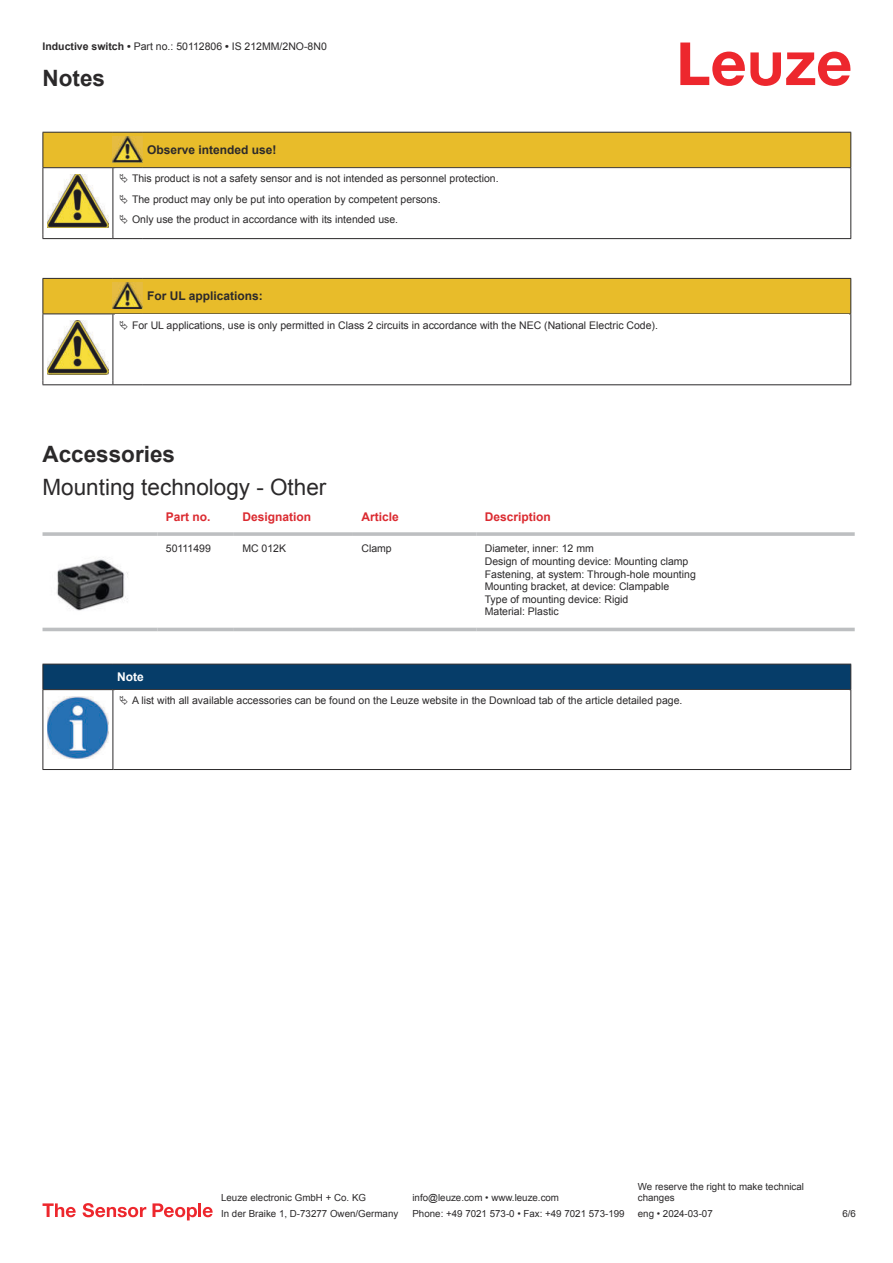
<style>
.page{position:relative;width:893px;height:1263px;background:#fff}
.page>*{position:absolute;margin:0;border:0;box-sizing:border-box;transform-origin:0 0}
.t1{font:22.5px "Arial";color:#2b292a}
.t2{font:700 22.5px "Arial";color:#2b292a}
.t3{font:700 12px "Arial";color:#2b292a}
.t4{font:700 12px "Arial";color:#db2a30}
.t5{font:700 12px "Arial";color:#fff}
.t6{font:10.5px/12.6px "Arial";color:#2b292a}
.t7{font:9.75px/11.7px "Arial";color:#2b292a}
.s1{font-weight:700}
</style>
<div class="page">
<svg style="left:680px;top:43px;width:170px;height:43px"></svg>
<div style="left:43px;top:627px;width:812px;height:5px;background:#eeefef"></div>
<svg style="left:43px;top:532px;width:114px;height:4px"></svg>
<hr style="left:157px;top:532px;width:77px;height:4px;background:#c6c7c9">
<svg style="left:234px;top:532px;width:119px;height:4px"></svg>
<svg style="left:353px;top:532px;width:123px;height:4px"></svg>
<hr style="left:476px;top:532px;width:379px;height:4px;background:#c6c7c9">
<hr style="left:43px;top:628px;width:114px;height:3px;background:#bdbfc1">
<hr style="left:157px;top:628px;width:77px;height:3px;background:#bdbfc1">
<hr style="left:234px;top:628px;width:119px;height:3px;background:#bdbfc1">
<hr style="left:353px;top:628px;width:123px;height:3px;background:#bdbfc1">
<hr style="left:476px;top:628px;width:379px;height:3px;background:#bdbfc1">
<img style="left:56px;top:557px;width:72px;height:54px">
<div style="left:43px;top:664px;width:808px;height:26px;background:#063d69"></div>
<hr style="left:113px;top:689px;width:738px;height:1px;background:#2b292a">
<hr style="left:43px;top:690px;width:1px;height:75px;background:#2b292a">
<hr style="left:113px;top:690px;width:1px;height:75px;background:#2b292a">
<hr style="left:850px;top:690px;width:1px;height:75px;background:#2b292a">
<hr style="left:43px;top:769px;width:70px;height:1px;background:#2b292a">
<hr style="left:113px;top:769px;width:738px;height:1px;background:#2b292a">
<img style="left:47px;top:696px;width:61px;height:63px">
<svg style="left:43px;top:1203px;width:33px;height:14px"></svg>
<svg style="left:83px;top:1203px;width:63px;height:14px"></svg>
<svg style="left:153px;top:1203px;width:44px;height:17px"></svg>
<hr style="left:198px;top:1203px;width:3px;height:14px;background:#ed272d">
<svg style="left:203px;top:1207px;width:10px;height:10px"></svg>
<hr style="left:43px;top:238px;width:70px;height:1px;background:#2b292a">
<hr style="left:113px;top:238px;width:30px;height:1px;background:#2b292a">
<hr style="left:143px;top:238px;width:708px;height:1px;background:#2b292a">
<div style="left:44px;top:279px;width:806px;height:34px;background:#e8bc2a"></div>
<hr style="left:43px;top:278px;width:70px;height:1px;background:#2b292a">
<hr style="left:43px;top:279px;width:1px;height:34px;background:#2b292a">
<hr style="left:43px;top:313px;width:70px;height:1px;background:#2b292a">
<hr style="left:113px;top:278px;width:30px;height:1px;background:#2b292a">
<hr style="left:113px;top:313px;width:30px;height:1px;background:#2b292a">
<hr style="left:143px;top:278px;width:708px;height:1px;background:#2b292a">
<hr style="left:850px;top:279px;width:1px;height:34px;background:#2b292a">
<hr style="left:143px;top:313px;width:708px;height:1px;background:#2b292a">
<hr style="left:43px;top:314px;width:1px;height:66px;background:#2b292a">
<hr style="left:113px;top:314px;width:1px;height:66px;background:#2b292a">
<hr style="left:850px;top:314px;width:1px;height:66px;background:#2b292a">
<hr style="left:43px;top:384px;width:70px;height:1px;background:#2b292a">
<hr style="left:113px;top:384px;width:30px;height:1px;background:#2b292a">
<hr style="left:143px;top:384px;width:708px;height:1px;background:#2b292a">
<img style="left:113px;top:283px;width:30px;height:26px">
<img style="left:47px;top:320px;width:61px;height:54px">
<svg style="left:43px;top:132px;width:808px;height:106px"></svg>
<p class="t6" style="left:43px;top:41px;width:286px"><span class="s1">Inductive switch •</span> Part no.: 50112806 <span class="s1">•</span> IS 212MM/2NO-8N0</p>
<h1 class="t2" style="left:43px;top:69px;width:64px">Notes</h1>
<p class="t3" style="left:147px;top:145px;width:131px">Observe intended use!</p>
<p class="t6" style="left:132px;top:170px;width:368px;line-height:20.2px">This product is not a safety sensor and is not intended as personnel protection.<br>The product may only be put into operation by competent persons.<br>Only use the product in accordance with its intended use.</p>
<p class="t3" style="left:147px;top:291px;width:117px">For UL applications:</p>
<p class="t6" style="left:132px;top:320px;width:527px">For UL applications, use is only permitted in Class 2 circuits in accordance with the NEC (National Electric Code).</p>
<h1 class="t2" style="left:43px;top:445px;width:134px">Accessories</h1>
<h1 class="t1" style="left:43px;top:478px;width:285px">Mounting technology - Other</h1>
<p class="t4" style="left:166px;top:512px;width:46px">Part no.</p>
<p class="t4" style="left:242px;top:512px;width:70px">Designation</p>
<p class="t4" style="left:361px;top:512px;width:39px">Article</p>
<p class="t4" style="left:485px;top:512px;width:68px">Description</p>
<p class="t6" style="left:166px;top:543px;width:47px">50111499</p>
<p class="t6" style="left:242px;top:543px;width:45px">MC 012K</p>
<p class="t6" style="left:361px;top:543px;width:32px">Clamp</p>
<p class="t6" style="left:485px;top:543px;width:213px">Diameter, inner: 12 mm<br>Design of mounting device: Mounting clamp Fastening, at system: Through-hole mounting Mounting bracket, at device: Clampable<br>Type of mounting device: Rigid<br>Material: Plastic</p>
<p class="t5" style="left:117px;top:672px;width:28px">Note</p>
<p class="t6" style="left:132px;top:695px;width:552px">A list with all available accessories can be found on the Leuze website in the Download tab of the article detailed page.</p>
<p class="t7" style="left:221px;top:1193px;width:146px">Leuze electronic GmbH + Co. KG</p>
<p class="t7" style="left:412px;top:1193px;width:148px">info@leuze.com • www.leuze.com</p>
<p class="t7" style="left:638px;top:1181px;width:168px">We reserve the right to make technical changes</p>
<p class="t7" style="left:221px;top:1208px;width:179px">In der Braike 1, D-73277 Owen/Germany</p>
<p class="t7" style="left:412px;top:1208px;width:214px">Phone: +49 7021 573-0 • Fax: +49 7021 573-199</p>
<p class="t7" style="left:638px;top:1208px;width:76px">eng • 2024-03-07</p>
<p class="t7" style="left:842px;top:1209px;width:15px">6 /6</p>
</div>
